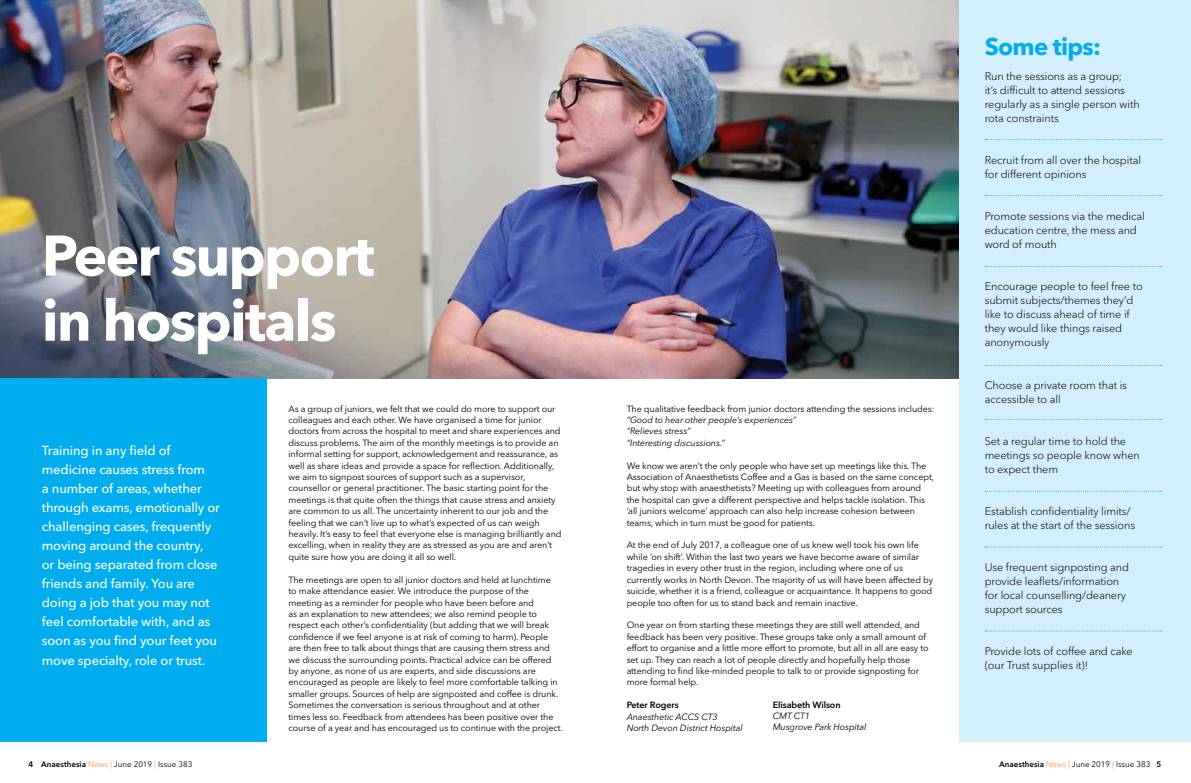
<style>
.page{position:relative;width:1191px;height:783px;background:#fff}
.page>*{position:absolute;margin:0;border:0;box-sizing:border-box;transform-origin:0 0}
.t1{font:700 56.5px/65.1px "Avenir Next LT Pro";letter-spacing:-.03em;color:#fff}
.t2{font:700 24px "Avenir Next LT Pro";letter-spacing:-.03em;color:#00aeef}
.t3{font:500 13px/19px "Avenir Next LT Pro";letter-spacing:-.01em;color:#fff}
.t4{font:300 11px/14px "Avenir Next LT Pro";letter-spacing:-.01em;color:#000}
.t5{font:9px/11.4px "Avenir Next LT Pro";letter-spacing:-.01em;color:#000}
.t6{font:italic 9px/11.4px "Avenir Next LT Pro";letter-spacing:-.01em;color:#000}
.t7{font:600 9px "Avenir Next LT Pro";letter-spacing:-.01em;color:#000}
.t8{font:8px "Avenir Next LT Pro";color:#000}
.s1{font-weight:600}
.s2{font-weight:300;color:#f58220}
.s3{color:#a7a9ac}
</style>
<div class="page">
<img style="left:0;top:0;width:960px;height:378px">
<div style="left:0;top:378px;width:266px;height:363px;background:#00aeef"></div>
<div style="left:960px;top:0;width:231px;height:741px;background:#d4effc"></div>
<svg style="left:985px;top:139px;width:176px;height:1px"></svg>
<svg style="left:985px;top:195px;width:176px;height:1px"></svg>
<svg style="left:985px;top:266px;width:176px;height:1px"></svg>
<svg style="left:985px;top:365px;width:176px;height:1px"></svg>
<svg style="left:985px;top:419px;width:176px;height:1px"></svg>
<svg style="left:985px;top:490px;width:176px;height:1px"></svg>
<svg style="left:985px;top:546px;width:176px;height:1px"></svg>
<svg style="left:985px;top:630px;width:176px;height:1px"></svg>
<h1 class="t1" style="left:42px;top:223px;width:334px">Peer support in hospitals</h1>
<p class="t3" style="left:42px;top:441px;width:180px">Training in any field of medicine causes stress from<br>a number of areas, whether through exams, emotionally or challenging cases, frequently moving around the country,<br>or being separated from close friends and family. You are doing a job that you may not feel comfortable with, and as soon as you find your feet you move specialty, role or trust.</p>
<p class="t5" style="left:288px;top:402px;width:274px">As a group of juniors, we felt that we could do more to support our colleagues and each other. We have organised a time for junior doctors from across the hospital to meet and share experiences and discuss problems. The aim of the monthly meetings is to provide an informal setting for support, acknowledgement and reassurance, as well as share ideas and provide a space for reflection. Additionally, we aim to signpost sources of support such as a supervisor, counsellor or general practitioner. The basic starting point for the meetings is that quite often the things that cause stress and anxiety are common to us all. The uncertainty inherent to our job and the feeling that we can’t live up to what’s expected of us can weigh heavily. It’s easy to feel that everyone else is managing brilliantly and excelling, when in reality they are as stressed as you are and aren’t quite sure how you are doing it all so well.</p>
<p class="t5" style="left:288px;top:573px;width:276px">The meetings are open to all junior doctors and held at lunchtime<br>to make attendance easier. We introduce the purpose of the meeting as a reminder for people who have been before and<br>as an explanation to new attendees; we also remind people to respect each other’s confidentiality (but adding that we will break confidence if we feel anyone is at risk of coming to harm). People are then free to talk about things that are causing them stress and we discuss the surrounding points. Practical advice can be offered by anyone, as none of us are experts, and side discussions are encouraged as people are likely to feel more comfortable talking in smaller groups. Sources of help are signposted and coffee is drunk.<br>Sometimes the conversation is serious throughout and at other times less so. Feedback from attendees has been positive over the course of a year and has encouraged us to continue with the project.</p>
<p class="t5" style="left:626px;top:402px;width:309px">The qualitative feedback from junior doctors attending the sessions includes:</p>
<p class="t6" style="left:626px;top:414px;width:171px">“Good to hear other people’s experiences” “Relieves stress”<br>“Interesting discussions.”</p>
<p class="t5" style="left:626px;top:459px;width:309px">We know we aren’t the only people who have set up meetings like this. The Association of Anaesthetists Coffee and a Gas is based on the same concept, but why stop with anaesthetists? Meeting up with colleagues from around the hospital can give a different perspective and helps tackle isolation. This ‘all juniors welcome’ approach can also help increase cohesion between teams, which in turn must be good for patients.</p>
<p class="t5" style="left:626px;top:539px;width:308px">At the end of July 2017, a colleague one of us knew well took his own life while ‘on shift’. Within the last two years we have become aware of similar tragedies in every other trust in the region, including where one of us currently works in North Devon. The majority of us will have been affected by suicide, whether it is a friend, colleague or acquaintance. It happens to good people too often for us to stand back and remain inactive.</p>
<p class="t5" style="left:626px;top:619px;width:303px">One year on from starting these meetings they are still well attended, and feedback has been very positive. These groups take only a small amount of effort to organise and a little more effort to promote, but all in all are easy to set up. They can reach a lot of people directly and hopefully help those attending to find like-minded people to talk to or provide signposting for more formal help.</p>
<p class="t7" style="left:626px;top:699px;width:54px">Peter Rogers</p>
<p class="t6" style="left:626px;top:710px;width:118px">Anaesthetic ACCS CT3<br>North Devon District Hospital</p>
<p class="t7" style="left:772px;top:698px;width:69px">Elisabeth Wilson</p>
<p class="t6" style="left:772px;top:710px;width:95px">CMT CT1<br>Musgrove Park Hospital</p>
<h2 class="t2" style="left:984px;top:32px;width:118px">Some tips:</h2>
<p class="t4" style="left:984px;top:69px;width:156px">Run the sessions as a group;<br>it’s difficult to attend sessions regularly as a single person with rota constraints</p>
<p class="t4" style="left:984px;top:153px;width:158px">Recruit from all over the hospital for different opinions</p>
<p class="t4" style="left:984px;top:209px;width:162px">Promote sessions via the medical education centre, the mess and word of mouth</p>
<p class="t4" style="left:984px;top:279px;width:160px">Encourage people to feel free to submit subjects/themes they’d like to discuss ahead of time if they would like things raised anonymously</p>
<p class="t4" style="left:984px;top:377px;width:144px">Choose a private room that is accessible to all</p>
<p class="t4" style="left:984px;top:433px;width:157px">Set a regular time to hold the meetings so people know when to expect them</p>
<p class="t4" style="left:984px;top:503px;width:152px">Establish confidentiality limits/ rules at the start of the sessions</p>
<p class="t4" style="left:984px;top:559px;width:146px">Use frequent signposting and provide leaflets/information for local counselling/deanery support sources</p>
<p class="t4" style="left:984px;top:643px;width:150px">Provide lots of coffee and cake (our Trust supplies it)!</p>
<p class="t8" style="left:28px;top:759px;width:165px"><span class="s1">4 Anaesthesia</span> <span class="s2">News</span> <span class="s3">|</span> June 2019 <span class="s3">|</span> Issue 383</p>
<p class="t8" style="left:999px;top:758px;width:163px"><span class="s1">Anaesthesia</span> <span class="s2">News</span> <span class="s3">|</span> June 2019 <span class="s3">|</span> Issue 383 <span class="s1">5</span></p>
</div>
